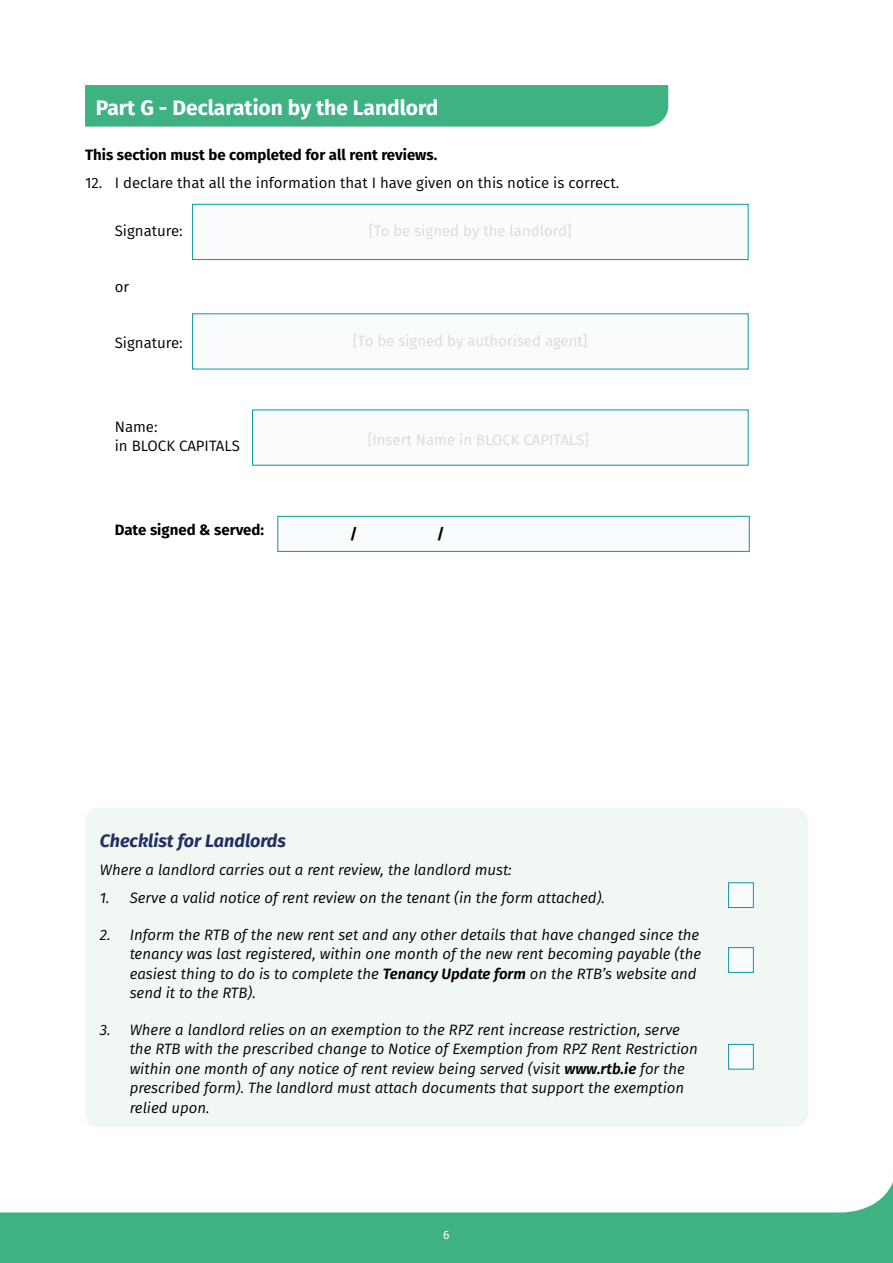
<style>
.page{position:relative;width:893px;height:1263px;background:#fff}
.page>*{position:absolute;margin:0;border:0;box-sizing:border-box;transform-origin:0 0}
.t1{font:700 21px "Fira Sans";color:#fff}
.t2{font:italic 700 18px "Fira Sans";color:#242e60}
.t3{font:italic 15px/19.5px "Fira Sans";color:#000}
.t4{font:15px/19.5px "Fira Sans";color:#000}
.t5{font:15px "Fira Sans";color:#dadada}
.t6{font:700 15px "Fira Sans";color:#000}
.t7{font:12px "Fira Sans";color:#fff}
.s1{font-weight:600}
</style>
<div class="page">
<div style="left:0;top:1171px;width:893px;height:92px;background:#3fb284"></div>
<div style="left:0;top:1171px;width:893px;height:41px;background:#fff"></div>
<div style="left:252px;top:410px;width:496px;height:55px;background:#f9fbfc"></div>
<div style="left:85px;top:85px;width:583px;height:42px;background:#3fb284"></div>
<div style="left:192px;top:204px;width:556px;height:56px;background:#f9fbfc;border:1px solid #0c97a4"></div>
<div style="left:192px;top:314px;width:556px;height:55px;background:#f9fbfc"></div>
<div style="left:278px;top:516px;width:471px;height:36px;background:#f9fbfc;border:1px solid #0c97a4"></div>
<div style="left:85px;top:808px;width:723px;height:319px;background:#f1f8f4;border-radius:13px"></div>
<div style="left:728px;top:882px;width:26px;height:26px;background:#f9fbfc;border:1px solid #0c97a4"></div>
<div style="left:728px;top:947px;width:26px;height:26px;background:#f9fbfc;border:1px solid #0c97a4"></div>
<div style="left:728px;top:1044px;width:26px;height:25px;background:#f9fbfc;border:1px solid #0c97a4"></div>
<h1 class="t1" style="left:96px;top:90px;width:344px">Part G - Declaration by the Landlord</h1>
<p class="t6" style="left:85px;top:142px;width:354px">This section must be completed for all rent reviews.</p>
<p class="t4" style="left:85px;top:173px;width:536px">12. I declare that all the information that I have given on this notice is correct.</p>
<p class="t4" style="left:115px;top:220px;width:69px">Signature:</p>
<p class="t5" style="left:369px;top:220px;width:204px">[To be signed by the landlord]</p>
<p class="t4" style="left:115px;top:276px;width:16px">or</p>
<p class="t4" style="left:115px;top:332px;width:69px">Signature:</p>
<p class="t4" style="left:115px;top:416px;width:127px">Name:<br>in BLOCK CAPITALS</p>
<p class="t6" style="left:115px;top:517px;width:151px">Date signed &amp; served:</p>
<p class="t5" style="left:353px;top:329px;width:236px">[To be signed by authorised agent]</p>
<p class="t5" style="left:368px;top:429px;width:223px">[Insert Name in BLOCK CAPITALS]</p>
<p class="t6" style="left:350px;top:521px;width:9px">/</p>
<p class="t6" style="left:437px;top:521px;width:9px">/</p>
<p class="t2" style="left:100px;top:826px;width:188px">Checklist for Landlords</p>
<p class="t3" style="left:100px;top:860px;width:413px">Where a landlord carries out a rent review, the landlord must:</p>
<p class="t3" style="left:100px;top:888px;width:507px">1. Serve a valid notice of rent review on the tenant (in the form attached).</p>
<p class="t3" style="left:130px;top:924px;width:573px;text-indent:-30px">2. Inform the RTB of the new rent set and any other details that have changed since the tenancy was last registered, within one month of the new rent becoming payable (the easiest thing to do is to complete the <span class="s1">Tenancy Update form</span> on the RTB’s website and send it to the RTB).</p>
<p class="t3" style="left:130px;top:1019px;width:570px;text-indent:-30px">3. Where a landlord relies on an exemption to the RPZ rent increase restriction, serve the RTB with the prescribed change to Notice of Exemption from RPZ Rent Restriction within one month of any notice of rent review being served (visit <span class="s1">www.rtb.ie</span> for the prescribed form). The landlord must attach documents that support the exemption relied upon.</p>
<p class="t7" style="left:443px;top:1226px;width:8px">6</p>
</div>
